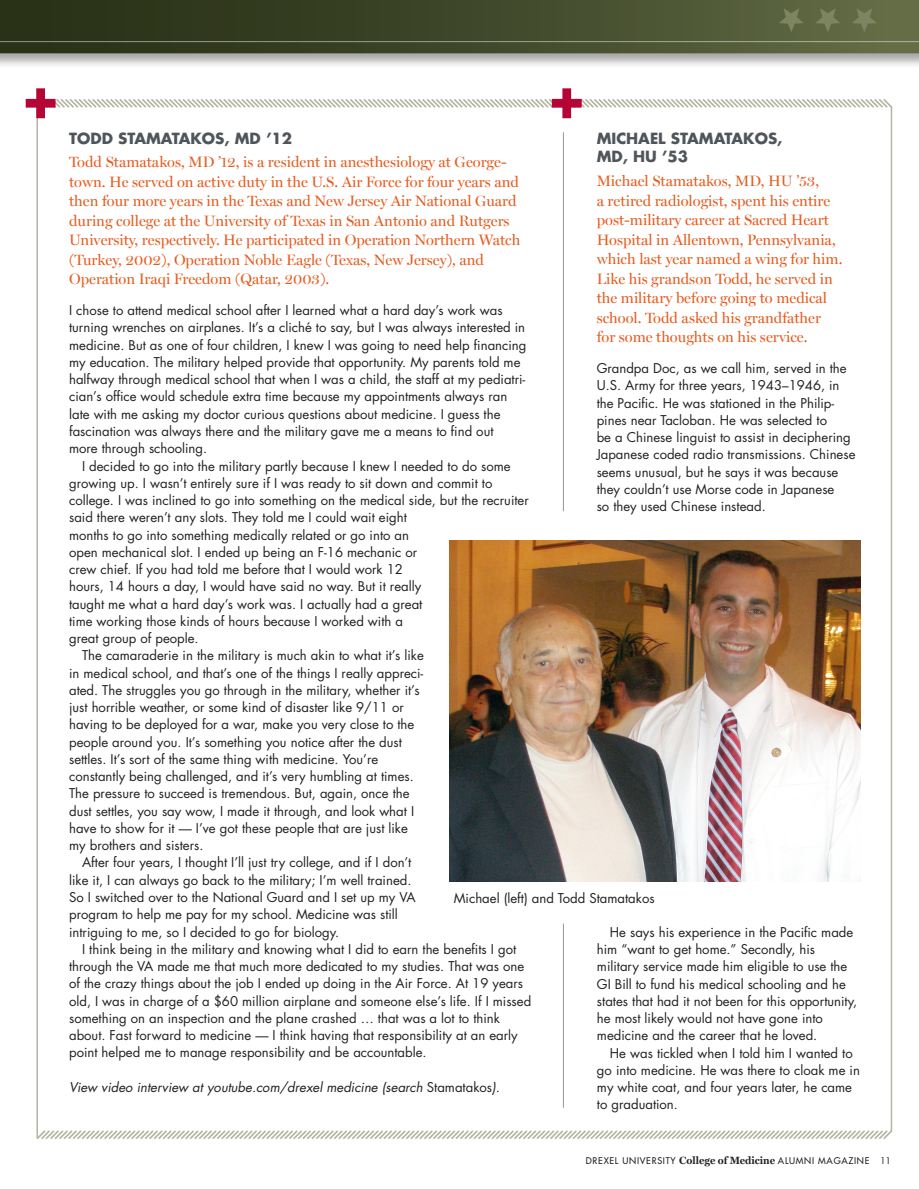
<style>
.page{position:relative;width:919px;height:1189px;background:#fff}
.page>*{position:absolute;margin:0;border:0;box-sizing:border-box;transform-origin:0 0}
.t1{font:15px/19.5px "Miller Display";color:#e65c1f}
.t2{font:700 15px/18px "Futura";color:#4f555a}
.t3{font:13.2px/17.2px "Futura";color:#231f20}
.t4{font:italic 13.2px "Futura";color:#231f20}
.t5{font:9px "Futura";letter-spacing:.08em;color:#231f20}
.s1{font-style:normal}
.s2{font-family:"Miller Text";font-weight:700;font-size:10.5px}
.s3{font-style:inherit}
</style>
<div class="page">
<img style="left:449px;top:540px;width:411px;height:341px">
<hr style="left:36px;top:109px;width:2px;height:1029px;background:#b4b5a2">
<hr style="left:890px;top:107px;width:2px;height:1024px;background:#b4b5a2">
<svg style="left:26px;top:88px;width:867px;height:30px"></svg>
<svg style="left:36px;top:1128px;width:857px;height:11px"></svg>
<hr style="left:563px;top:132px;width:1px;height:379px;background:#939598">
<div style="left:0;top:0;width:918px;height:68px;background:#231f20;opacity:.4"></div>
<div style="left:0;top:0;width:918px;height:53px;background:linear-gradient(to right,#222a12,#616a45)"></div>
<svg style="left:851px;top:8px;width:25px;height:24px"></svg>
<svg style="left:815px;top:8px;width:25px;height:24px"></svg>
<svg style="left:778px;top:8px;width:25px;height:24px"></svg>
<hr style="left:0;top:41px;width:918px;height:1px;background:#fff">
<hr style="left:563px;top:923px;width:1px;height:184px;background:#939598">
<p class="t2" style="left:69px;top:128px;width:224px">TODD STAMATAKOS, MD ’12</p>
<p class="t1" style="left:69px;top:152px;width:453px">Todd Stamatakos, MD ’12, is a resident in anesthesiology at George&shy;town. He served on active duty in the U.S. Air Force for four years and then four more years in the Texas and New Jersey Air National Guard during college at the University of Texas in San Antonio and Rutgers University, respectively. He participated in Operation Northern Watch (Turkey, 2002), Operation Noble Eagle (Texas, New Jersey), and Operation Iraqi Freedom (Qatar, 2003).</p>
<p class="t3" style="left:69px;top:301px;width:459px">I chose to attend medical school after I learned what a hard day’s work was turning wrenches on airplanes. It’s a cliché to say, but I was always interested in medicine. But as one of four children, I knew I was going to need help financing my education. The military helped provide that opportunity. My parents told me halfway through medical school that when I was a child, the staff at my pediatri&shy;cian’s office would schedule extra time because my appointments always ran late with me asking my doctor curious questions about medicine. I guess the fascination was always there and the military gave me a means to find out<br>more through schooling.</p>
<p class="t3" style="left:82px;top:457px;width:430px">I decided to go into the military partly because I knew I needed to do some</p>
<p class="t3" style="left:69px;top:474px;width:425px">growing up. I wasn’t entirely sure if I was ready to sit down and commit to</p>
<p class="t3" style="left:69px;top:491px;width:461px">college. I was inclined to go into something on the medical side, but the recruiter</p>
<p class="t3" style="left:69px;top:508px;width:339px">said there weren’t any slots. They told me I could wait eight</p>
<p class="t3" style="left:69px;top:526px;width:341px">months to go into something medically related or go into an</p>
<p class="t3" style="left:69px;top:543px;width:349px">open mechanical slot. I ended up being an F-16 mechanic or</p>
<p class="t3" style="left:69px;top:560px;width:335px">crew chief. If you had told me before that I would work 12</p>
<p class="t3" style="left:69px;top:577px;width:353px">hours, 14 hours a day, I would have said no way. But it really</p>
<p class="t3" style="left:69px;top:595px;width:355px">taught me what a hard day’s work was. I actually had a great</p>
<p class="t3" style="left:69px;top:612px;width:335px">time working those kinds of hours because I worked with a</p>
<p class="t3" style="left:69px;top:629px;width:131px">great group of people.</p>
<p class="t3" style="left:82px;top:646px;width:343px">The camaraderie in the military is much akin to what it’s like</p>
<p class="t3" style="left:69px;top:664px;width:356px">in medical school, and that’s one of the things I really appreci-</p>
<p class="t3" style="left:69px;top:681px;width:352px">ated. The struggles you go through in the military, whether it’s</p>
<p class="t3" style="left:69px;top:698px;width:336px">just horrible weather, or some kind of disaster like 9/11 or</p>
<p class="t3" style="left:69px;top:715px;width:347px">having to be deployed for a war, make you very close to the</p>
<p class="t3" style="left:69px;top:733px;width:334px">people around you. It’s something you notice after the dust</p>
<p class="t3" style="left:69px;top:750px;width:310px">settles. It’s sort of the same thing with medicine. You’re</p>
<p class="t3" style="left:69px;top:767px;width:346px">constantly being challenged, and it’s very humbling at times.</p>
<p class="t3" style="left:69px;top:784px;width:342px">The pressure to succeed is tremendous. But, again, once the</p>
<p class="t3" style="left:69px;top:802px;width:346px">dust settles, you say wow, I made it through, and look what I</p>
<p class="t3" style="left:69px;top:819px;width:340px">have to show for it — I’ve got these people that are just like</p>
<p class="t3" style="left:69px;top:836px;width:136px">my brothers and sisters.</p>
<p class="t3" style="left:82px;top:853px;width:331px">After four years, I thought I’ll just try college, and if I don’t</p>
<p class="t3" style="left:69px;top:871px;width:344px">like it, I can always go back to the military; I’m well trained.</p>
<p class="t3" style="left:69px;top:888px;width:348px">So I switched over to the National Guard and I set up my VA</p>
<p class="t3" style="left:69px;top:905px;width:330px">program to help me pay for my school. Medicine was still</p>
<p class="t3" style="left:69px;top:922px;width:272px">intriguing to me, so I decided to go for biology.</p>
<p class="t3" style="left:82px;top:940px;width:435px">I think being in the military and knowing what I did to earn the benefits I got</p>
<p class="t3" style="left:69px;top:957px;width:456px">through the VA made me that much more dedicated to my studies. That was one</p>
<p class="t3" style="left:69px;top:974px;width:455px">of the crazy things about the job I ended up doing in the Air Force. At 19 years</p>
<p class="t3" style="left:69px;top:991px;width:463px">old, I was in charge of a $60 million airplane and someone else’s life. If I missed</p>
<p class="t3" style="left:69px;top:1009px;width:432px">something on an inspection and the plane crashed … that was a lot to think</p>
<p class="t3" style="left:69px;top:1026px;width:450px">about. Fast forward to medicine — I think having that responsibility at an early</p>
<p class="t3" style="left:69px;top:1043px;width:359px">point helped me to manage responsibility and be accountable.</p>
<p class="t4" style="left:69px;top:1078px;width:432px">View video interview at youtube.com/drexel medicine (search <span class="s1">Stamatakos</span>).</p>
<p class="t2" style="left:596px;top:129px;width:187px">MICHAEL STAMATAKOS,<br>MD, HU ’53</p>
<p class="t1" style="left:596px;top:171px;width:247px">Michael Stamatakos, MD, HU ’53,<br>a retired radiologist, spent his entire post-military career at Sacred Heart Hospital in Allentown, Pennsylvania, which last year named a wing for him.<br>Like his grandson Todd, he served in the military before going to medical school. Todd asked his grandfather for some thoughts on his service.</p>
<p class="t3" style="left:596px;top:359px;width:260px">Grandpa Doc, as we call him, served in the U.S. Army for three years, 1943–1946, in the Pacific. He was stationed in the Philip&shy;pines near Tacloban. He was selected to<br>be a Chinese linguist to assist in deciphering Japanese coded radio transmissions. Chinese seems unusual, but he says it was because they couldn’t use Morse code in Japanese<br>so they used Chinese instead.</p>
<p class="t3" style="left:454px;top:889px;width:202px">Michael (left) and Todd Stamatakos</p>
<p class="t3" style="left:597px;top:923px;width:262px;text-indent:13px">He says his experience in the Pacific made him “want to get home.” Secondly, his military service made him eligible to use the GI Bill to fund his medical schooling and he states that had it not been for this opportunity, he most likely would not have gone into medicine and the career that he loved.</p>
<p class="t3" style="left:597px;top:1043px;width:264px;text-indent:13px">He was tickled when I told him I wanted to go into medicine. He was there to cloak me in my white coat, and four years later, he came to graduation.</p>
<p class="t5" style="left:586px;top:1155px;width:307px">DREXEL UNIVERSITY <span class="s2">College of Medicine</span> ALUMNI MAGAZINE <span class="s3">11</span></p>
</div>
